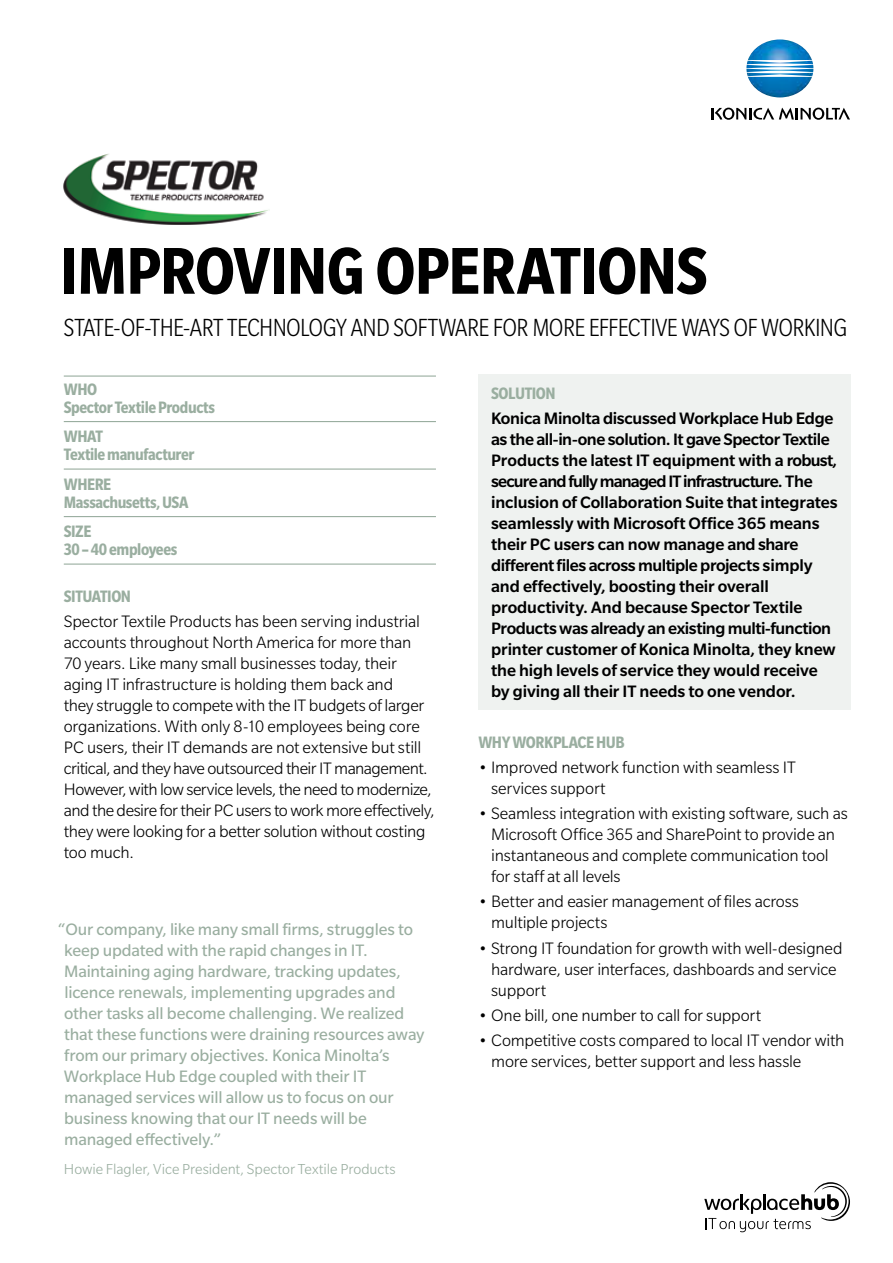
<style>
.page{position:relative;width:893px;height:1263px;background:#fff}
.page>*{position:absolute;margin:0;border:0;box-sizing:border-box;transform-origin:0 0}
.t1{font:700 condensed 72px "Slate Std";letter-spacing:-.015em;color:#000}
.t2{font:300 condensed 27px "Slate Std";letter-spacing:-.025em;color:#000}
.t3{font:300 18px/21px "Slate Std";letter-spacing:-.01em;color:#000}
.t4{font:500 18px/21px "Slate Std";letter-spacing:-.01em;color:#000}
.t5{font:18px/21px "Slate Pro";letter-spacing:-.01em;color:#9aaea0}
.t6{font:700 condensed 18px/18px "Slate Std";letter-spacing:-.025em;color:#9aaea0}
.t7{font:300 15.75px "Slate Pro";letter-spacing:-.005em;color:#9aaea0}
</style>
<div class="page">
<img style="left:746px;top:39px;width:67px;height:58px">
<svg style="left:712px;top:108px;width:138px;height:12px"></svg>
<svg style="left:704px;top:1182px;width:146px;height:50px"></svg>
<hr style="left:64px;top:375px;width:372px;height:2px;background:#9aaea0">
<hr style="left:64px;top:421px;width:372px;height:1px;background:#9aaea0">
<hr style="left:64px;top:468px;width:372px;height:2px;background:#9aaea0">
<hr style="left:64px;top:516px;width:372px;height:1px;background:#9aaea0">
<hr style="left:64px;top:563px;width:372px;height:2px;background:#9aaea0">
<div style="left:478px;top:374px;width:372px;height:336px;background:#eff2f0"></div>
<img style="left:64px;top:154px;width:206px;height:71px">
<h1 class="t1" style="left:60px;top:233px;width:649px">IMPROVING OPERATIONS</h1>
<h2 class="t2" style="left:64px;top:314px;width:785px">STATE-OF-THE-ART TECHNOLOGY AND SOFTWARE FOR MORE EFFECTIVE WAYS OF WORKING</h2>
<p class="t6" style="left:64px;top:380px;width:153px">WHO<br>Spector Textile Products</p>
<p class="t6" style="left:64px;top:427px;width:132px">WHAT<br>Textile manufacturer</p>
<p class="t6" style="left:64px;top:475px;width:126px">WHERE<br>Massachusetts, USA</p>
<p class="t6" style="left:64px;top:522px;width:115px">SIZE<br>30 – 40 employees</p>
<p class="t6" style="left:64px;top:587px;width:69px">SITUATION</p>
<p class="t3" style="left:64px;top:611px;width:372px">Spector Textile Products has been serving industrial accounts throughout North America for more than<br>70 years. Like many small businesses today, their aging IT infrastructure is holding them back and<br>they struggle to compete with the IT budgets of larger organizations. With only 8-10 employees being core PC users, their IT demands are not extensive but still critical, and they have outsourced their IT management.<br>However, with low service levels, the need to modernize, and the desire for their PC users to work more effectively, they were looking for a better solution without costing too much.</p>
<p class="t5" style="left:64px;top:918px;width:362px;text-indent:-6px">“Our company, like many small firms, struggles to keep updated with the rapid changes in IT.<br>Maintaining aging hardware, tracking updates, licence renewals, implementing upgrades and other tasks all become challenging. We realized that these functions were draining resources away from our primary objectives. Konica Minolta’s Workplace Hub Edge coupled with their IT managed services will allow us to focus on our business knowing that our IT needs will be managed effectively.”</p>
<p class="t7" style="left:64px;top:1161px;width:333px">Howie Flagler, Vice President, Spector Textile Products</p>
<p class="t6" style="left:491px;top:384px;width:66px">SOLUTION</p>
<p class="t4" style="left:491px;top:408px;width:348px">Konica Minolta discussed Workplace Hub Edge as the all-in-one solution. It gave Spector Textile Products the latest IT equipment with a robust, secure and fully managed IT infrastructure. The inclusion of Collaboration Suite that integrates seamlessly with Microsoft Office 365 means their PC users can now manage and share different files across multiple projects simply and effectively, boosting their overall productivity. And because Spector Textile Products was already an existing multi-function printer customer of Konica Minolta, they knew the high levels of service they would receive by giving all their IT needs to one vendor.</p>
<p class="t6" style="left:478px;top:733px;width:148px">WHY WORKPLACE HUB</p>
<p class="t3" style="left:491px;top:756px;width:306px;text-indent:-13px">• Improved network function with seamless IT services support</p>
<p class="t3" style="left:491px;top:803px;width:358px;text-indent:-13px">• Seamless integration with existing software, such as Microsoft Office 365 and SharePoint to provide an instantaneous and complete communication tool for staff at all levels</p>
<p class="t3" style="left:491px;top:891px;width:309px;text-indent:-13px">• Better and easier management of files across multiple projects</p>
<p class="t3" style="left:491px;top:937px;width:353px;text-indent:-13px">• Strong IT foundation for growth with well-designed hardware, user interfaces, dashboards and service support</p>
<p class="t3" style="left:478px;top:1005px;width:284px">• One bill, one number to call for support</p>
<p class="t3" style="left:491px;top:1030px;width:355px;text-indent:-13px">• Competitive costs compared to local IT vendor with more services, better support and less hassle</p>
</div>
